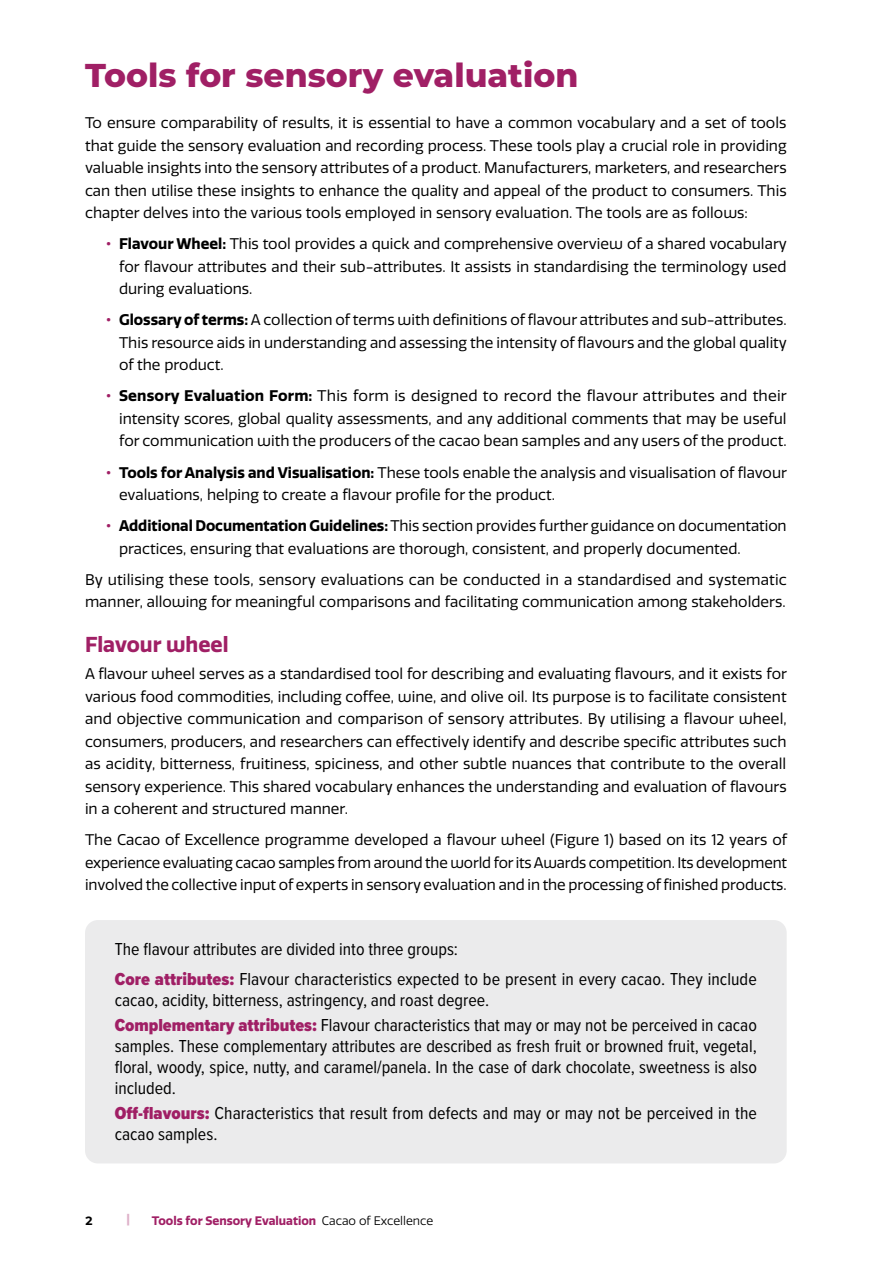
<style>
.page{position:relative;width:893px;height:1263px;background:#fff}
.page>*{position:absolute;margin:0;border:0;box-sizing:border-box;transform-origin:0 0}
.t1{font:800 33px "Montserrat";color:#a01f65}
.t2{font:700 21px "Quatro";color:#a01f65}
.t3{font:18px/21px "Proxima Nova Cond";color:#000}
.t4{font:15px/22.5px "Quatro";color:#000;text-align:justify}
.t5{font:700 12px "Quatro";color:#a01f65}
.t6{font:700 12px "Montserrat";color:#000}
.t7{font:700 12px "Quatro";color:#deb1c9}
.s1{font-family:"Montserrat";font-weight:800;color:#a01f65}
.s2{font-weight:700}
.s3{font-weight:900;color:#a01f65}
.s4{font-weight:400;color:#000}
</style>
<div class="page">
<div style="left:85px;top:920px;width:702px;height:243px;background:#ebebec;border-radius:13px"></div>
<h1 class="t1" style="left:85px;top:51px;width:495px">Tools for sensory evaluation</h1>
<p class="t4" style="left:85px;top:112px;width:703px">To ensure comparability of results, it is essential to have a common vocabulary and a set of tools that guide the sensory evaluation and recording process. These tools play a crucial role in providing valuable insights into the sensory attributes of a product. Manufacturers, marketers, and researchers can then utilise these insights to enhance the quality and appeal of the product to consumers. This chapter delves into the various tools employed in sensory evaluation. The tools are as follows:</p>
<p class="t4" style="left:119px;top:233px;width:669px;text-indent:-13px"><span class="s1">∙</span> <span class="s2">Flavour Wheel:</span> This tool provides a quick and comprehensive overview of a shared vocabulary for flavour attributes and their sub-attributes. It assists in standardising the terminology used during evaluations.</p>
<p class="t4" style="left:119px;top:309px;width:669px;text-indent:-13px"><span class="s1">∙</span> <span class="s2">Glossary of terms:</span> A collection of terms with definitions of flavour attributes and sub-attributes.<br>This resource aids in understanding and assessing the intensity of flavours and the global quality of the product.</p>
<p class="t4" style="left:119px;top:385px;width:669px;text-indent:-13px"><span class="s1">∙</span> <span class="s2">Sensory Evaluation Form:</span> This form is designed to record the flavour attributes and their intensity scores, global quality assessments, and any additional comments that may be useful for communication with the producers of the cacao bean samples and any users of the product.</p>
<p class="t4" style="left:119px;top:461px;width:669px;text-indent:-13px"><span class="s1">∙</span> <span class="s2">Tools for Analysis and Visualisation:</span> These tools enable the analysis and visualisation of flavour evaluations, helping to create a flavour profile for the product.</p>
<p class="t4" style="left:119px;top:515px;width:669px;text-indent:-13px"><span class="s1">∙</span> <span class="s2">Additional Documentation Guidelines:</span> This section provides further guidance on documentation practices, ensuring that evaluations are thorough, consistent, and properly documented.</p>
<p class="t4" style="left:85px;top:568px;width:703px">By utilising these tools, sensory evaluations can be conducted in a standardised and systematic manner, allowing for meaningful comparisons and facilitating communication among stakeholders.</p>
<h2 class="t2" style="left:85px;top:632px;width:145px">Flavour wheel</h2>
<p class="t4" style="left:85px;top:663px;width:703px">A flavour wheel serves as a standardised tool for describing and evaluating flavours, and it exists for various food commodities, including coffee, wine, and olive oil. Its purpose is to facilitate consistent and objective communication and comparison of sensory attributes. By utilising a flavour wheel, consumers, producers, and researchers can effectively identify and describe specific attributes such as acidity, bitterness, fruitiness, spiciness, and other subtle nuances that contribute to the overall sensory experience. This shared vocabulary enhances the understanding and evaluation of flavours in a coherent and structured manner.</p>
<p class="t4" style="left:85px;top:829px;width:704px">The Cacao of Excellence programme developed a flavour wheel (Figure 1) based on its 12 years of experience evaluating cacao samples from around the world for its Awards competition. Its development involved the collective input of experts in sensory evaluation and in the processing of finished products.</p>
<p class="t3" style="left:115px;top:934px;width:644px;line-height:29.5px">The flavour attributes are divided into three groups:<br><span class="s3">Core attributes:</span> Flavour characteristics expected to be present in every cacao. They include</p>
<p class="t3" style="left:115px;top:986px;width:644px;line-height:25.2px">cacao, acidity, bitterness, astringency, and roast degree.<br><span class="s3">Complementary attributes:</span> Flavour characteristics that may or may not be perceived in cacao</p>
<p class="t3" style="left:115px;top:1035px;width:644px;text-align:justify">samples. These complementary attributes are described as fresh fruit or browned fruit, vegetal, floral, woody, spice, nutty, and caramel/panela. In the case of dark chocolate, sweetness is also included.</p>
<p class="t3" style="left:115px;top:1102px;width:644px"><span class="s3">Off-flavours:</span> Characteristics that result from defects and may or may not be perceived in the cacao samples.</p>
<p class="t6" style="left:86px;top:1212px;width:9px">2</p>
<p class="t7" style="left:126px;top:1212px;width:5px">|</p>
<p class="t5" style="left:152px;top:1213px;width:283px">Tools for Sensory Evaluation <span class="s4">Cacao of Excellence</span></p>
</div>
